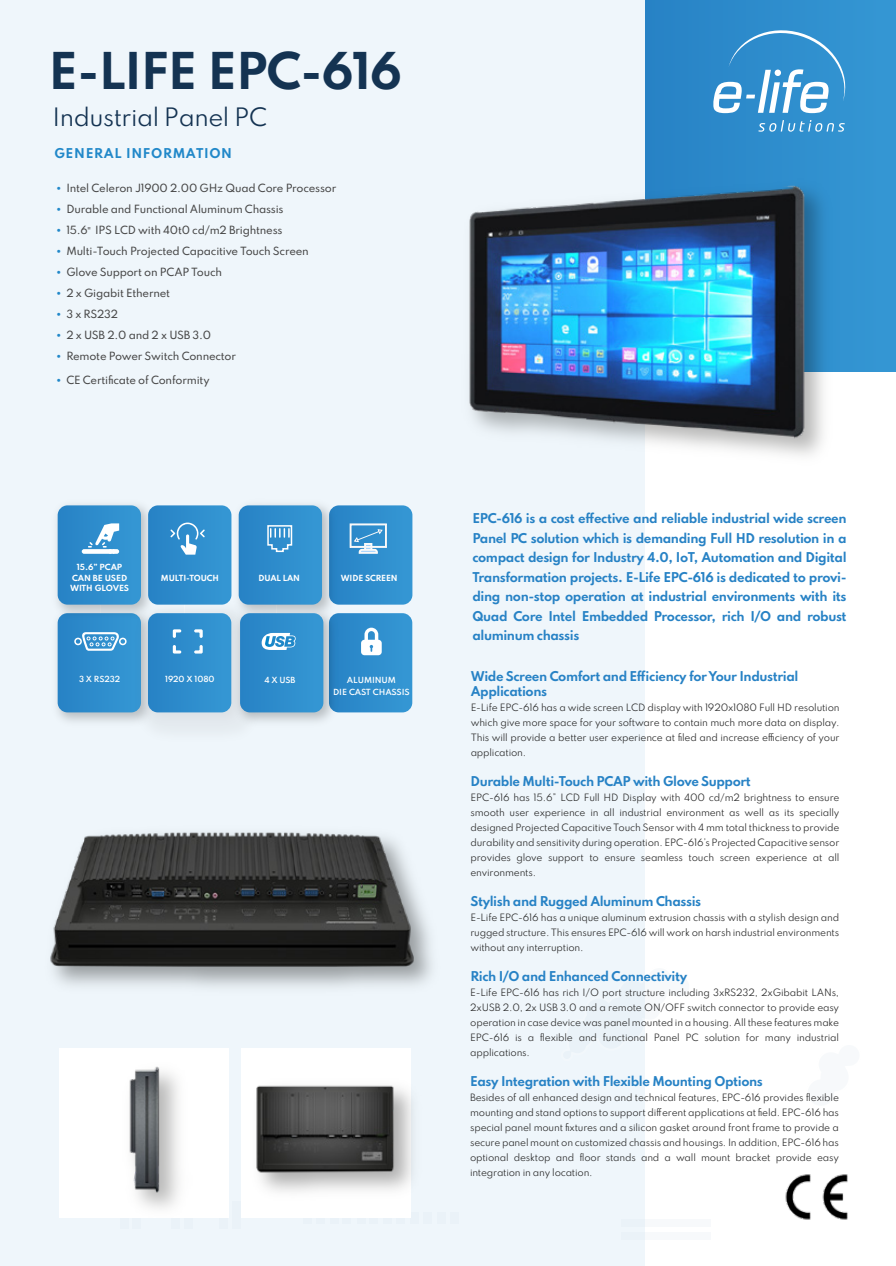
<style>
.page{position:relative;width:896px;height:1266px;background:#fff}
.page>*{position:absolute;margin:0;border:0;box-sizing:border-box;transform-origin:0 0}
.t1{font:700 45px "Spartan";letter-spacing:-.025em;color:#143352}
.t2{font:22.5px "Spartan";letter-spacing:-.025em;color:#143352}
.t3{font:700 12px/19.5px "Spartan";letter-spacing:-.035em;color:#2782c5}
.t4{font:700 12px "Spartan";letter-spacing:.055em;color:#2188c9}
.t5{font:500 10.05px "Spartan";letter-spacing:-.02em;color:#474747}
.t6{font:9px/15px "Spartan";letter-spacing:-.02em;color:#2b2b2b;text-align:justify}
.t7{font:700 7.5px/10.5px "Spartan";letter-spacing:-.01em;color:#fff;text-align:center}
.t8{font:600 7.5px/12px "Spartan";letter-spacing:-.01em;color:#fff;text-align:center}
.s1{font-family:"Century Gothic";font-weight:400;color:#2188c9}
.s2{font-family:"Myriad Pro";font-weight:400}
</style>
<div class="page">
<div style="left:645px;top:0;width:251px;height:372px;background:linear-gradient(to right,#2782c5,#3597d4)"></div>
<div style="left:0;top:0;width:644px;height:1266px;background:#eff6fb"></div>
<svg style="left:758px;top:120px;width:87px;height:12px"></svg>
<svg style="left:713px;top:24px;width:138px;height:89px;background:#51a0d5"></svg>
<div style="left:132px;top:1201px;width:9px;height:28px;background:#eaf2f8"></div>
<div style="left:172px;top:1201px;width:8px;height:28px;background:#eaf2f8"></div>
<div style="left:184px;top:1201px;width:9px;height:28px;background:#eaf2f8"></div>
<div style="left:232px;top:1201px;width:8px;height:28px;background:#eaf2f8"></div>
<div style="left:410px;top:1212px;width:9px;height:11px;background:#eaf2f8"></div>
<div style="left:423px;top:1212px;width:8px;height:11px;background:#eaf2f8"></div>
<div style="left:437px;top:1212px;width:9px;height:11px;background:#eaf2f8"></div>
<div style="left:450px;top:1212px;width:8px;height:11px;background:#eaf2f8"></div>
<svg style="left:644px;top:966px;width:1px;height:97px"></svg>
<div style="left:120px;top:1201px;width:8px;height:28px;background:#eaf2f8"></div>
<svg style="left:242px;top:1048px;width:169px;height:169px;fill:#fff"></svg>
<div style="left:59px;top:1048px;width:169px;height:169px;background:#fff"></div>
<img style="left:56px;top:622px;width:74px;height:100px">
<img style="left:56px;top:504px;width:92px;height:118px">
<img style="left:130px;top:596px;width:109px;height:126px">
<img style="left:139px;top:604px;width:92px;height:124px">
<img style="left:231px;top:604px;width:109px;height:123px">
<svg style="left:240px;top:613px;width:83px;height:99px;background:#3691ce"></svg>
<svg style="left:148px;top:505px;width:83px;height:100px;background:#3892ce"></svg>
<svg style="left:239px;top:505px;width:83px;height:100px;background:#3691ce"></svg>
<svg style="left:58px;top:505px;width:83px;height:100px;background:#3b94cf"></svg>
<svg style="left:329px;top:613px;width:83px;height:99px;background:#3992ce"></svg>
<svg style="left:58px;top:613px;width:83px;height:99px;background:#3892ce"></svg>
<svg style="left:329px;top:505px;width:83px;height:100px;background:#3a93ce"></svg>
<svg style="left:148px;top:613px;width:83px;height:99px;background:#3490cd"></svg>
<img style="left:785px;top:1174px;width:63px;height:46px">
<img style="left:639px;top:174px;width:199px;height:300px">
<img style="left:469px;top:184px;width:337px;height:257px">
<img style="left:49px;top:830px;width:379px;height:151px">
<img style="left:118px;top:1076px;width:88px;height:142px">
<img style="left:118px;top:1066px;width:54px;height:131px">
<img style="left:254px;top:1083px;width:147px;height:97px">
<h1 class="t1" style="left:49px;top:38px;width:355px">E-LIFE EPC-616</h1>
<h2 class="t2" style="left:53px;top:100px;width:216px">Industrial Panel PC</h2>
<h3 class="t4" style="left:54px;top:145px;width:179px">GENERAL INFORMATION</h3>
<p class="t5" style="left:56px;top:181px;width:282px"><span class="s1">•</span> Intel Celeron J1900 2.00 GHz Quad Core Processor</p>
<p class="t5" style="left:56px;top:202px;width:229px"><span class="s1">•</span> Durable and Functional Aluminum Chassis</p>
<p class="t5" style="left:56px;top:223px;width:228px"><span class="s1">•</span> 15.6<span class="s2">"</span> IPS LCD with 40t0 cd/m2 Brightness</p>
<p class="t5" style="left:56px;top:244px;width:255px"><span class="s1">•</span> Multi-Touch Projected Capacitive Touch Screen</p>
<p class="t5" style="left:56px;top:265px;width:168px"><span class="s1">•</span> Glove Support on PCAP Touch</p>
<p class="t5" style="left:56px;top:286px;width:116px"><span class="s1">•</span> 2 x Gigabit Ethernet</p>
<p class="t5" style="left:56px;top:307px;width:64px"><span class="s1">•</span> 3 x RS232</p>
<p class="t5" style="left:56px;top:328px;width:157px"><span class="s1">•</span> 2 x USB 2.0 and 2 x USB 3.0</p>
<p class="t5" style="left:56px;top:349px;width:182px"><span class="s1">•</span> Remote Power Switch Connector</p>
<p class="t5" style="left:56px;top:372px;width:155px"><span class="s1">•</span> CE Certificate of Conformity</p>
<p class="t7" style="left:70px;top:562px;width:61px">15.6” PCAP<br>CAN BE USED<br>WITH GLOVES</p>
<p class="t7" style="left:161px;top:572px;width:60px">MULTI-TOUCH</p>
<p class="t7" style="left:259px;top:572px;width:43px">DUAL LAN</p>
<p class="t7" style="left:341px;top:572px;width:59px">WIDE SCREEN</p>
<p class="t8" style="left:79px;top:673px;width:43px">3 X RS232</p>
<p class="t8" style="left:165px;top:673px;width:51px">1920 X 1080</p>
<p class="t8" style="left:333px;top:673px;width:78px">ALUMINUM<br>DIE CAST CHASSIS</p>
<p class="t8" style="left:264px;top:673px;width:33px">4 X USB</p>
<p class="t3" style="left:472px;top:508px;width:376px;text-align:justify">EPC-616 is a cost effective and reliable industrial wide screen Panel PC solution which is demanding Full HD resolution in a compact design for Industry 4.0, IoT, Automation and Digital Transformation projects. E-Life EPC-616 is dedicated to provi&shy;ding non-stop operation at industrial environments with its Quad Core Intel Embedded Processor, rich I/O and robust aluminum chassis</p>
<h3 class="t3" style="left:471px;top:668px;width:329px;line-height:15px">Wide Screen Comfort and Efficiency for Your Industrial<br>Applications</h3>
<p class="t6" style="left:471px;top:700px;width:370px">E-Life EPC-616 has a wide screen LCD display with 1920x1080 Full HD resolution which give more space for your software to contain much more data on display.<br>This will provide a better user experience at filed and increase efficiency of your application.</p>
<h3 class="t3" style="left:471px;top:771px;width:282px">Durable Multi-Touch PCAP with Glove Support</h3>
<p class="t6" style="left:470px;top:790px;width:370px">EPC-616 has 15.6” LCD Full HD Display with 400 cd/m2 brightness to ensure smooth user experience in all industrial environment as well as its specially designed Projected Capacitive Touch Sensor with 4 mm total thickness to provide durability and sensitivity during operation. EPC-616’s Projected Capacitive sensor provides glove support to ensure seamless touch screen experience at all environments.</p>
<h3 class="t3" style="left:470px;top:891px;width:232px">Stylish and Rugged Aluminum Chassis</h3>
<p class="t6" style="left:470px;top:910px;width:370px">E-Life EPC-616 has a unique aluminum extrusion chassis with a stylish design and rugged structure. This ensures EPC-616 will work on harsh industrial environments without any interruption.</p>
<h3 class="t3" style="left:470px;top:966px;width:218px">Rich I/O and Enhanced Connectivity</h3>
<p class="t6" style="left:470px;top:985px;width:370px">E-Life EPC-616 has rich I/O port structure including 3xRS232, 2xGibabit LANs, 2xUSB 2.0, 2x USB 3.0 and a remote ON/OFF switch connector to provide easy operation in case device was panel mounted in a housing. All these features make EPC-616 is a flexible and functional Panel PC solution for many industrial applications.</p>
<h3 class="t3" style="left:470px;top:1071px;width:294px">Easy Integration with Flexible Mounting Options</h3>
<p class="t6" style="left:470px;top:1090px;width:370px">Besides of all enhanced design and technical features, EPC-616 provides flexible mounting and stand options to support different applications at field. EPC-616 has special panel mount fixtures and a silicon gasket around front frame to provide a secure panel mount on customized chassis and housings. In addition, EPC-616 has optional desktop and floor stands and a wall mount bracket provide easy integration in any location.</p>
</div>
